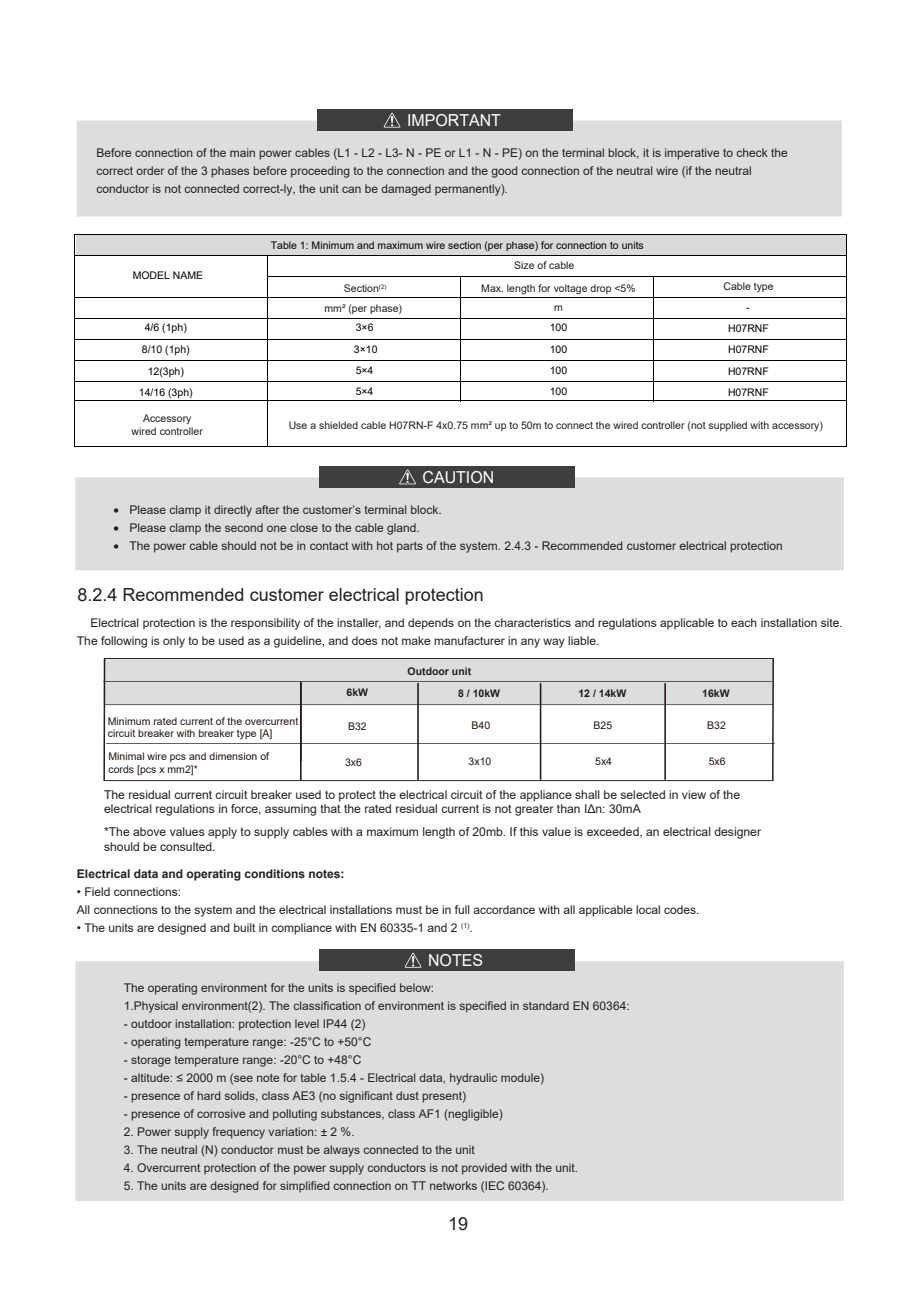
<style>
.page{position:relative;width:919px;height:1289px;background:#fff}
.page>*{position:absolute;margin:0;border:0;box-sizing:border-box;transform-origin:0 0}
.t1{font:18px "Arial";color:#231f20}
.t2{font:16.5px "Arial";color:#fff}
.t3{font:12.15px/14.5px "Arial";color:#231f20}
.t4{font:12px/18px "Arial";color:#231f20}
.t5{font:700 12px "Arial";color:#231f20}
.t6{font:10.5px/13.5px "Arial";color:#231f20;text-align:center}
.t7{font:10.5px/21.3px "Arial";color:#030303;text-align:justify}
.t8{font:10.5px/12.6px "Arial";color:#211814}
.t9{font:700 10.5px/21.1px "Arial";color:#231f20}
</style>
<div class="page">
<div style="left:77px;top:235px;width:769px;height:20px;background:#d9d9d9"></div>
<hr style="left:75px;top:234px;width:192px;height:1px;background:#000">
<hr style="left:268px;top:234px;width:192px;height:1px;background:#000">
<hr style="left:461px;top:234px;width:192px;height:1px;background:#000">
<hr style="left:654px;top:234px;width:192px;height:1px;background:#000">
<hr style="left:75px;top:255px;width:192px;height:1px;background:#000">
<hr style="left:268px;top:255px;width:192px;height:1px;background:#000">
<hr style="left:461px;top:255px;width:192px;height:1px;background:#000">
<hr style="left:654px;top:255px;width:192px;height:1px;background:#000">
<hr style="left:268px;top:276px;width:192px;height:1px;background:#000">
<hr style="left:461px;top:276px;width:192px;height:1px;background:#000">
<hr style="left:654px;top:276px;width:192px;height:1px;background:#000">
<hr style="left:75px;top:297px;width:192px;height:1px;background:#000">
<hr style="left:268px;top:297px;width:192px;height:1px;background:#000">
<hr style="left:461px;top:297px;width:192px;height:1px;background:#000">
<hr style="left:654px;top:297px;width:192px;height:1px;background:#000">
<hr style="left:75px;top:318px;width:192px;height:1px;background:#000">
<hr style="left:268px;top:318px;width:192px;height:1px;background:#000">
<hr style="left:461px;top:318px;width:192px;height:1px;background:#000">
<hr style="left:654px;top:318px;width:192px;height:1px;background:#000">
<hr style="left:75px;top:339px;width:192px;height:1px;background:#000">
<hr style="left:268px;top:339px;width:192px;height:1px;background:#000">
<hr style="left:461px;top:339px;width:192px;height:1px;background:#000">
<hr style="left:654px;top:339px;width:192px;height:1px;background:#000">
<hr style="left:75px;top:360px;width:192px;height:1px;background:#000">
<hr style="left:268px;top:360px;width:192px;height:1px;background:#000">
<hr style="left:461px;top:360px;width:192px;height:1px;background:#000">
<hr style="left:654px;top:360px;width:192px;height:1px;background:#000">
<hr style="left:75px;top:400px;width:192px;height:1px;background:#000">
<hr style="left:268px;top:400px;width:192px;height:1px;background:#000">
<hr style="left:461px;top:400px;width:192px;height:1px;background:#000">
<hr style="left:654px;top:400px;width:192px;height:1px;background:#000">
<hr style="left:74px;top:401px;width:1px;height:45px;background:#000">
<hr style="left:75px;top:446px;width:192px;height:1px;background:#000">
<hr style="left:267px;top:401px;width:1px;height:45px;background:#000">
<hr style="left:268px;top:446px;width:192px;height:1px;background:#000">
<hr style="left:461px;top:446px;width:192px;height:1px;background:#000">
<hr style="left:654px;top:446px;width:192px;height:1px;background:#000">
<hr style="left:846px;top:401px;width:1px;height:45px;background:#000">
<hr style="left:75px;top:380px;width:192px;height:1px;background:#000">
<hr style="left:268px;top:380px;width:192px;height:1px;background:#000">
<hr style="left:461px;top:380px;width:192px;height:1px;background:#000">
<hr style="left:654px;top:380px;width:192px;height:1px;background:#000">
<svg style="left:74px;top:234px;width:1px;height:167px"></svg>
<svg style="left:267px;top:256px;width:1px;height:145px"></svg>
<svg style="left:460px;top:276px;width:1px;height:125px"></svg>
<svg style="left:653px;top:276px;width:1px;height:125px"></svg>
<svg style="left:846px;top:234px;width:1px;height:167px"></svg>
<div style="left:75px;top:477px;width:768px;height:93px;background:#dcdddf"></div>
<div style="left:319px;top:466px;width:255px;height:21px;background:#3e3e3f"></div>
<svg style="left:399px;top:469px;width:17px;height:15px"></svg>
<div style="left:75px;top:961px;width:768px;height:240px;background:#dcdddf"></div>
<div style="left:319px;top:949px;width:255px;height:21px;background:#3e3e3f"></div>
<svg style="left:405px;top:952px;width:16px;height:15px"></svg>
<div style="left:77px;top:120px;width:764px;height:96px;background:#dcdddf"></div>
<div style="left:317px;top:109px;width:255px;height:22px;background:#3e3e3f"></div>
<svg style="left:383px;top:113px;width:17px;height:15px"></svg>
<div style="left:105px;top:659px;width:669px;height:45px;background:#dcdddf"></div>
<hr style="left:103px;top:681px;width:668px;height:1px;background:#211814">
<hr style="left:105px;top:704px;width:668px;height:1px;background:#211814">
<hr style="left:300px;top:682px;width:1px;height:98px;background:#211814">
<hr style="left:540px;top:683px;width:1px;height:96px;background:#211814">
<div style="left:103px;top:658px;width:670px;height:123px;border:1px solid #231f20"></div>
<hr style="left:106px;top:743px;width:668px;height:1px;background:#211814">
<hr style="left:418px;top:683px;width:1px;height:96px;background:#211814">
<hr style="left:664px;top:683px;width:1px;height:96px;background:#211814">
<h2 class="t2" style="left:407px;top:109px;width:95px">IMPORTANT</h2>
<p class="t4" style="left:96px;top:143px;width:692px">Before connection of the main power cables (L1 - L2 - L3- N - PE or L1 - N - PE) on the terminal block, it is imperative to check the correct order of the 3 phases before proceeding to the connection and the good connection of the neutral wire (if the neutral conductor is not connected correct-ly, the unit can be damaged permanently).</p>
<p class="t7" style="left:133px;top:265px;width:72px">MODEL NAME</p>
<p class="t7" style="left:271px;top:234px;width:374px">Table 1: Minimum and maximum wire section (per phase) for connection to units</p>
<p class="t6" style="left:514px;top:259px;width:62px">Size of cable</p>
<p class="t6" style="left:344px;top:282px;width:44px">Section<sup>(2)</sup></p>
<p class="t6" style="left:481px;top:281px;width:156px">Max. length for voltage drop &lt;5%</p>
<p class="t6" style="left:723px;top:280px;width:52px">Cable type</p>
<p class="t6" style="left:324px;top:301px;width:79px">mm² (per phase)</p>
<p class="t6" style="left:554px;top:301px;width:10px">m</p>
<p class="t6" style="left:746px;top:301px;width:5px">-</p>
<p class="t7" style="left:139px;top:317px;width:55px;text-align:center">4/6 (1ph)<br>8/10 (1ph)<br>12(3ph)<br>14/16 (3ph)</p>
<p class="t7" style="left:354px;top:317px;width:25px;text-align:left">3×6<br>3×10<br>5×4<br>5×4</p>
<p class="t7" style="left:549px;top:317px;width:19px">100<br>100<br>100<br>100</p>
<p class="t7" style="left:728px;top:317px;width:42px">H07RNF H07RNF H07RNF H07RNF</p>
<p class="t6" style="left:132px;top:411px;width:73px">Accessory wired controller</p>
<p class="t6" style="left:289px;top:418px;width:535px">Use a shielded cable H07RN-F 4x0.75 mm² up to 50m to connect the wired controller (not supplied with accessory)</p>
<h2 class="t2" style="left:422px;top:465px;width:73px">CAUTION</h2>
<p class="t4" style="left:113px;top:500px;width:330px">• Please clamp it directly after the customer’s terminal block.</p>
<p class="t4" style="left:113px;top:518px;width:308px">• Please clamp the second one close to the cable gland.</p>
<p class="t4" style="left:113px;top:536px;width:670px">• The power cable should not be in contact with hot parts of the system. 2.4.3 - Recommended customer electrical protection</p>
<h1 class="t1" style="left:77px;top:582px;width:408px">8.2.4 Recommended customer electrical protection</h1>
<p class="t4" style="left:77px;top:613px;width:767px;text-indent:14px">Electrical protection is the responsibility of the installer, and depends on the characteristics and regulations applicable to each installation site.<br>The following is only to be used as a guideline, and does not make manufacturer in any way liable.</p>
<p class="t9" style="left:458px;top:661px;width:44px;text-indent:-50px">Outdoor unit<br>8 / 10kW</p>
<p class="t9" style="left:346px;top:681px;width:23px">6kW</p>
<p class="t9" style="left:578px;top:682px;width:49px">12 / 14kW</p>
<p class="t8" style="left:593px;top:719px;width:20px">B25</p>
<p class="t8" style="left:595px;top:755px;width:18px">5x4</p>
<p class="t3" style="left:104px;top:787px;width:637px">The residual current circuit breaker used to protect the electrical circuit of the appliance shall be selected in view of the electrical regulations in force, assuming that the rated residual current is not greater than IΔn: 30mA</p>
<p class="t9" style="left:702px;top:682px;width:29px">16kW</p>
<p class="t8" style="left:707px;top:719px;width:20px">B32</p>
<p class="t8" style="left:708px;top:755px;width:18px">5x6</p>
<p class="t8" style="left:108px;top:714px;width:192px">Minimum rated current of the overcurrent circuit breaker with breaker type [A]</p>
<p class="t8" style="left:348px;top:719px;width:20px">B32</p>
<p class="t8" style="left:471px;top:719px;width:20px">B40</p>
<p class="t8" style="left:345px;top:755px;width:18px">3x6</p>
<p class="t8" style="left:468px;top:755px;width:24px">3x10</p>
<p class="t8" style="left:108px;top:750px;width:162px">Minimal wire pcs and dimension of cords [pcs x mm2]*</p>
<p class="t3" style="left:104px;top:824px;width:658px">*The above values apply to supply cables with a maximum length of 20mb. If this value is exceeded, an electrical designer should be consulted.</p>
<p class="t5" style="left:77px;top:865px;width:269px">Electrical data and operating conditions notes:</p>
<p class="t4" style="left:77px;top:883px;width:624px">• Field connections:<br>All connections to the system and the electrical installations must be in full accordance with all applicable local codes.</p>
<p class="t4" style="left:77px;top:919px;width:397px">• The units are designed and built in compliance with EN 60335-1 and 2 <sup>(1)</sup>.</p>
<h2 class="t2" style="left:428px;top:948px;width:56px">NOTES</h2>
<p class="t4" style="left:124px;top:979px;width:507px">The operating environment for the units is specified below:<br>1.Physical environment(2). The classification of environment is specified in standard EN 60364:</p>
<p class="t4" style="left:124px;top:1015px;width:243px">- outdoor installation: protection level IP44 (2)</p>
<p class="t4" style="left:124px;top:1033px;width:249px">- operating temperature range: -25°C to +50°C</p>
<p class="t4" style="left:124px;top:1051px;width:239px">- storage temperature range: -20°C to +48°C</p>
<p class="t4" style="left:124px;top:1069px;width:422px">- altitude: ≤ 2000 m (see note for table 1.5.4 - Electrical data, hydraulic module)</p>
<p class="t4" style="left:124px;top:1087px;width:344px">- presence of hard solids, class AE3 (no significant dust present)</p>
<p class="t4" style="left:124px;top:1105px;width:380px">- presence of corrosive and polluting substances, class AF1 (negligible)</p>
<p class="t4" style="left:124px;top:1123px;width:232px">2. Power supply frequency variation: ± 2 %.</p>
<p class="t4" style="left:124px;top:1141px;width:352px">3. The neutral (N) conductor must be always connected to the unit</p>
<p class="t4" style="left:124px;top:1159px;width:456px">4. Overcurrent protection of the power supply conductors is not provided with the unit.</p>
<p class="t4" style="left:124px;top:1177px;width:426px">5. The units are designed for simplified connection on TT networks (IEC 60364).</p>
<h1 class="t1" style="left:448px;top:1210px;width:22px">19</h1>
</div>
